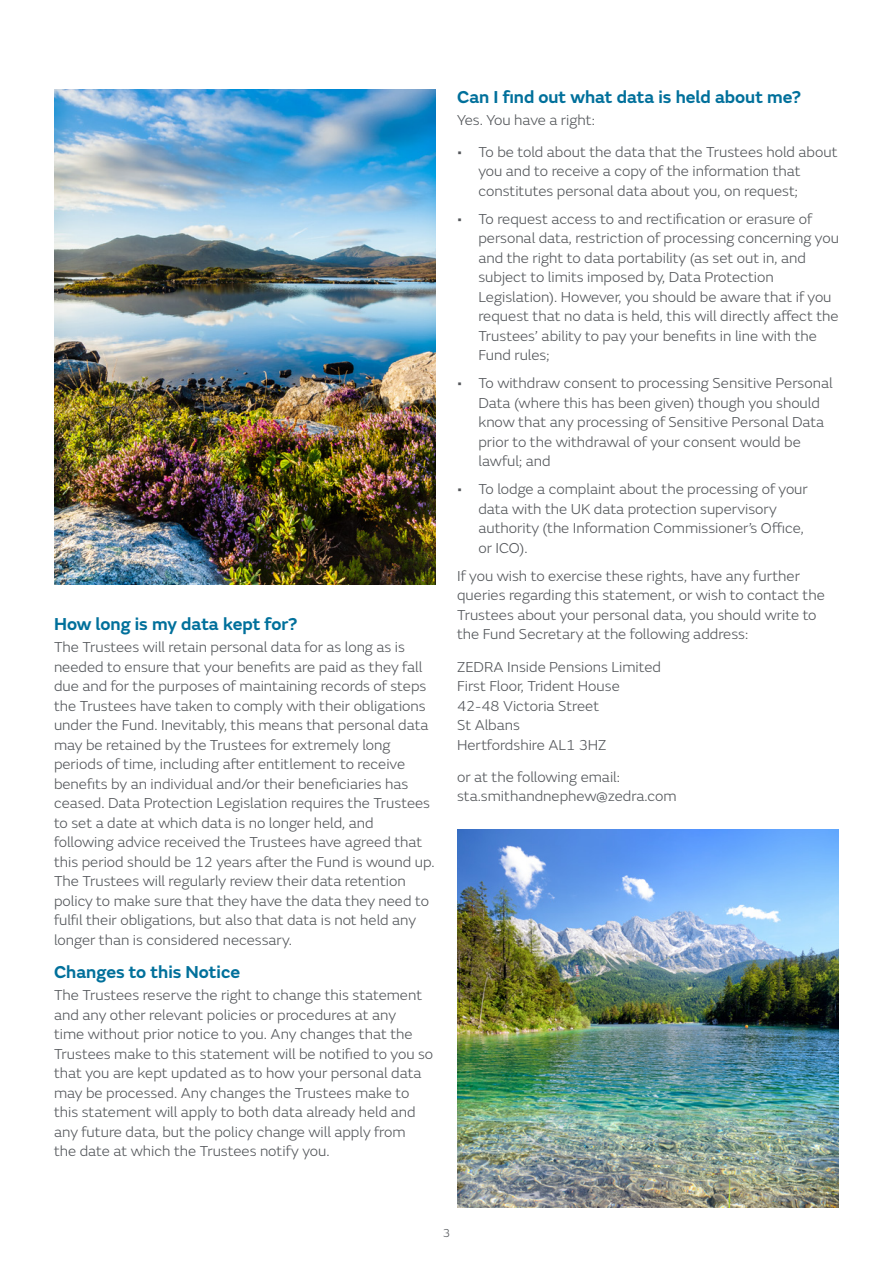
<style>
.page{position:relative;width:893px;height:1263px;background:#fff}
.page>*{position:absolute;margin:0;border:0;box-sizing:border-box;transform-origin:0 0}
.t1{font:600 18px "SN Emeric";color:#00709b}
.t2{font:300 15px/19.5px "SN Emeric";color:#53565a}
.t3{font:300 12px "SN Emeric";color:#53565a}
</style>
<div class="page">
<img style="left:55px;top:90px;width:381px;height:495px">
<img style="left:457px;top:830px;width:382px;height:378px">
<p class="t1" style="left:54px;top:613px;width:245px">How long is my data kept for?</p>
<p class="t2" style="left:54px;top:637px;width:382px">The Trustees will retain personal data for as long as is needed to ensure that your benefits are paid as they fall due and for the purposes of maintaining records of steps the Trustees have taken to comply with their obligations under the Fund. Inevitably, this means that personal data may be retained by the Trustees for extremely long periods of time, including after entitlement to receive benefits by an individual and/or their beneficiaries has ceased. Data Protection Legislation requires the Trustees to set a date at which data is no longer held, and following advice received the Trustees have agreed that this period should be 12 years after the Fund is wound up.<br>The Trustees will regularly review their data retention policy to make sure that they have the data they need to fulfil their obligations, but also that data is not held any longer than is considered necessary.</p>
<p class="t1" style="left:54px;top:961px;width:188px">Changes to this Notice</p>
<p class="t2" style="left:54px;top:985px;width:381px">The Trustees reserve the right to change this statement and any other relevant policies or procedures at any<br>time without prior notice to you. Any changes that the Trustees make to this statement will be notified to you so that you are kept updated as to how your personal data may be processed. Any changes the Trustees make to this statement will apply to both data already held and any future data, but the policy change will apply from<br>the date at which the Trustees notify you.</p>
<p class="t1" style="left:457px;top:85px;width:346px">Can I find out what data is held about me?</p>
<p class="t2" style="left:457px;top:110px;width:139px">Yes. You have a right:</p>
<p class="t2" style="left:478px;top:142px;width:361px;text-indent:-21px">• To be told about the data that the Trustees hold about you and to receive a copy of the information that constitutes personal data about you, on request;</p>
<p class="t2" style="left:478px;top:209px;width:362px;text-indent:-21px">• To request access to and rectification or erasure of personal data, restriction of processing concerning you and the right to data portability (as set out in, and subject to limits imposed by, Data Protection Legislation). However, you should be aware that if you request that no data is held, this will directly affect the Trustees’ ability to pay your benefits in line with the Fund rules;</p>
<p class="t2" style="left:478px;top:373px;width:356px;text-indent:-21px">• To withdraw consent to processing Sensitive Personal Data (where this has been given) though you should know that any processing of Sensitive Personal Data prior to the withdrawal of your consent would be lawful; and</p>
<p class="t2" style="left:478px;top:479px;width:331px;text-indent:-21px">• To lodge a complaint about the processing of your data with the UK data protection supervisory authority (the Information Commissioner’s Office, or ICO).</p>
<p class="t2" style="left:457px;top:566px;width:369px">If you wish to exercise these rights, have any further queries regarding this statement, or wish to contact the Trustees about your personal data, you should write to the Fund Secretary at the following address:</p>
<p class="t2" style="left:457px;top:657px;width:206px">ZEDRA Inside Pensions Limited<br>First Floor, Trident House<br>42-48 Victoria Street<br>St Albans<br>Hertfordshire AL1 3HZ</p>
<p class="t2" style="left:457px;top:767px;width:221px">or at the following email: sta.smithandnephew@zedra.com</p>
<p class="t3" style="left:443px;top:1226px;width:9px">3</p>
</div>
